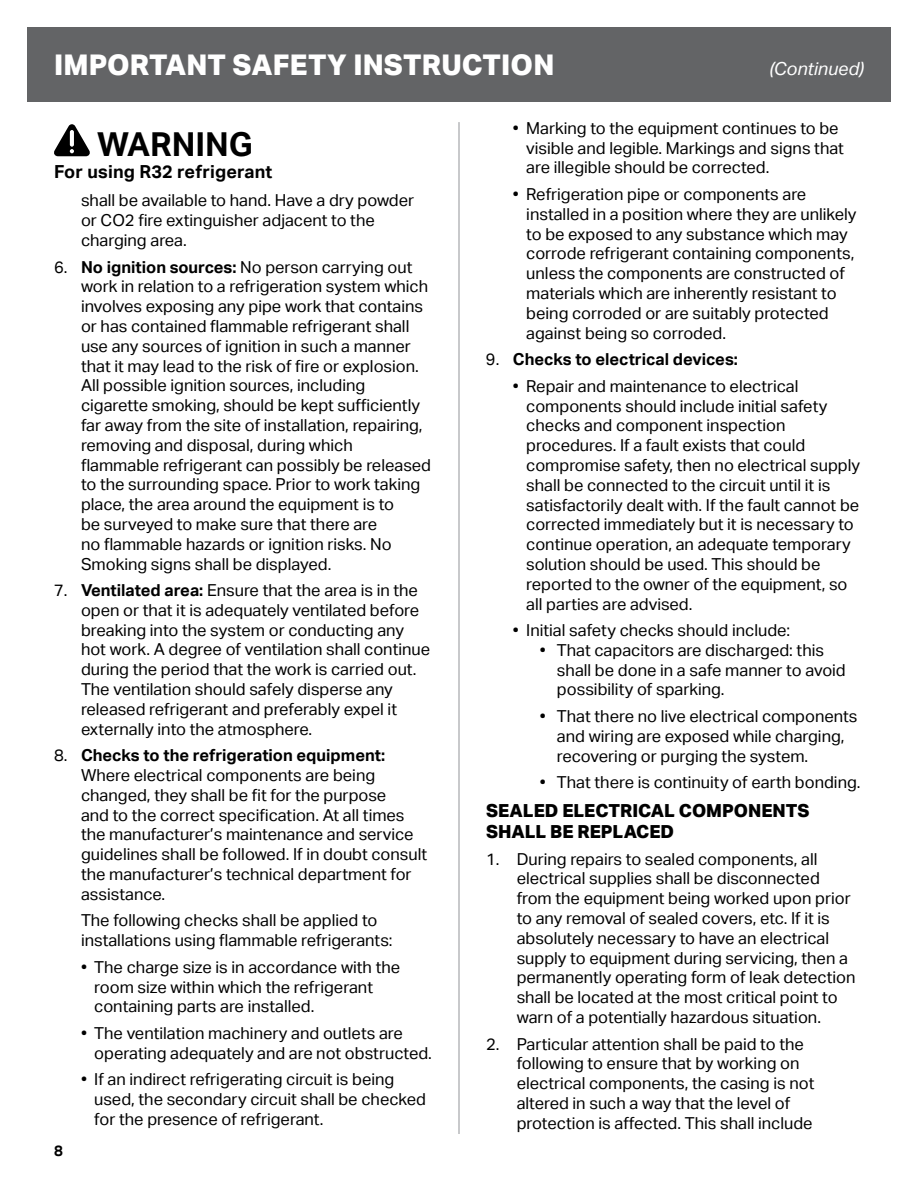
<style>
.page{position:relative;width:918px;height:1188px;background:#fff}
.page>*{position:absolute;margin:0;border:0;box-sizing:border-box;transform-origin:0 0}
.t1{font:700 33px "Aktiv Grotesk";color:#000}
.t2{font:800 28.5px "Aktiv Grotesk";letter-spacing:.005em;color:#fff}
.t3{font:800 18px/21.6px "Aktiv Grotesk";color:#000}
.t4{font:700 18px "Aktiv Grotesk";letter-spacing:.01em;color:#000}
.t5{font:italic 18px "Aktiv Grotesk";color:#fff}
.t6{font:16.5px/19.8px "Aktiv Grotesk";color:#000}
.t7{font:700 16.5px "Aktiv Grotesk";color:#000}
.t8{font:700 15px "Aktiv Grotesk";color:#000}
.s1{font-weight:700}
.s2{font-weight:400}
</style>
<div class="page">
<div style="left:27px;top:27px;width:864px;height:75px;background:#636466"></div>
<svg style="left:54px;top:124px;width:36px;height:32px"></svg>
<hr style="left:459px;top:122px;width:1px;height:1012px;background:#939598">
<h2 class="t2" style="left:54px;top:48px;width:502px">IMPORTANT SAFETY INSTRUCTION</h2>
<p class="t5" style="left:769px;top:58px;width:96px">(Continued)</p>
<h1 class="t1" style="left:97px;top:126px;width:157px">WARNING</h1>
<p class="t4" style="left:54px;top:161px;width:220px">For using R32 refrigerant</p>
<p class="t6" style="left:81px;top:191px;width:335px">shall be available to hand. Have a dry powder or CO2 fire extinguisher adjacent to the charging area.</p>
<p class="t6" style="left:81px;top:257px;width:351px;text-indent:-27px">6. <span class="s1">No ignition sources:</span> No person carrying out work in relation to a refrigeration system which involves exposing any pipe work that contains or has contained flammable refrigerant shall use any sources of ignition in such a manner that it may lead to the risk of fire or explosion.<br>All possible ignition sources, including cigarette smoking, should be kept sufficiently far away from the site of installation, repairing, removing and disposal, during which flammable refrigerant can possibly be released to the surrounding space. Prior to work taking place, the area around the equipment is to<br>be surveyed to make sure that there are<br>no flammable hazards or ignition risks. No Smoking signs shall be displayed.</p>
<p class="t6" style="left:81px;top:580px;width:351px;text-indent:-27px">7. <span class="s1">Ventilated area:</span> Ensure that the area is in the open or that it is adequately ventilated before breaking into the system or conducting any hot work. A degree of ventilation shall continue during the period that the work is carried out.<br>The ventilation should safely disperse any released refrigerant and preferably expel it externally into the atmosphere.</p>
<p class="t6" style="left:81px;top:746px;width:348px;text-indent:-27px">8. <span class="s1">Checks to the refrigeration equipment:<br></span>Where electrical components are being changed, they shall be fit for the purpose<br>and to the correct specification. At all times the manufacturer’s maintenance and service guidelines shall be followed. If in doubt consult the manufacturer’s technical department for assistance.</p>
<p class="t6" style="left:81px;top:911px;width:313px">The following checks shall be applied to installations using flammable refrigerants:</p>
<p class="t6" style="left:94px;top:957px;width:307px;text-indent:-13px">• The charge size is in accordance with the room size within which the refrigerant containing parts are installed.</p>
<p class="t6" style="left:94px;top:1023px;width:339px;text-indent:-13px">• The ventilation machinery and outlets are operating adequately and are not obstructed.</p>
<p class="t6" style="left:94px;top:1070px;width:333px;text-indent:-13px">• If an indirect refrigerating circuit is being used, the secondary circuit shall be checked for the presence of refrigerant.</p>
<p class="t8" style="left:54px;top:1142px;width:10px">8</p>
<p class="t6" style="left:526px;top:118px;width:319px;text-indent:-13px">• Marking to the equipment continues to be visible and legible. Markings and signs that are illegible should be corrected.</p>
<p class="t6" style="left:526px;top:184px;width:332px;text-indent:-13px">• Refrigeration pipe or components are installed in a position where they are unlikely to be exposed to any substance which may corrode refrigerant containing components, unless the components are constructed of materials which are inherently resistant to being corroded or are suitably protected against being so corroded.</p>
<p class="t7" style="left:486px;top:350px;width:253px"><span class="s2">9.</span> Checks to electrical devices:</p>
<p class="t6" style="left:526px;top:376px;width:335px;text-indent:-13px">• Repair and maintenance to electrical components should include initial safety checks and component inspection procedures. If a fault exists that could compromise safety, then no electrical supply shall be connected to the circuit until it is satisfactorily dealt with. If the fault cannot be corrected immediately but it is necessary to continue operation, an adequate temporary solution should be used. This should be reported to the owner of the equipment, so all parties are advised.</p>
<p class="t6" style="left:513px;top:620px;width:279px">• Initial safety checks should include:</p>
<p class="t6" style="left:557px;top:640px;width:290px;text-indent:-17px">• That capacitors are discharged: this shall be done in a safe manner to avoid possibility of sparking.</p>
<p class="t6" style="left:557px;top:706px;width:302px;text-indent:-17px">• That there no live electrical components and wiring are exposed while charging, recovering or purging the system.</p>
<p class="t6" style="left:540px;top:773px;width:322px">• That there is continuity of earth bonding.</p>
<p class="t3" style="left:486px;top:800px;width:325px">SEALED ELECTRICAL COMPONENTS<br>SHALL BE REPLACED</p>
<p class="t6" style="left:517px;top:849px;width:340px;text-indent:-31px">1. During repairs to sealed components, all electrical supplies shall be disconnected from the equipment being worked upon prior to any removal of sealed covers, etc. If it is absolutely necessary to have an electrical supply to equipment during servicing, then a permanently operating form of leak detection shall be located at the most critical point to warn of a potentially hazardous situation.</p>
<p class="t6" style="left:517px;top:1034px;width:299px;text-indent:-31px">2. Particular attention shall be paid to the following to ensure that by working on electrical components, the casing is not altered in such a way that the level of protection is affected. This shall include</p>
</div>
